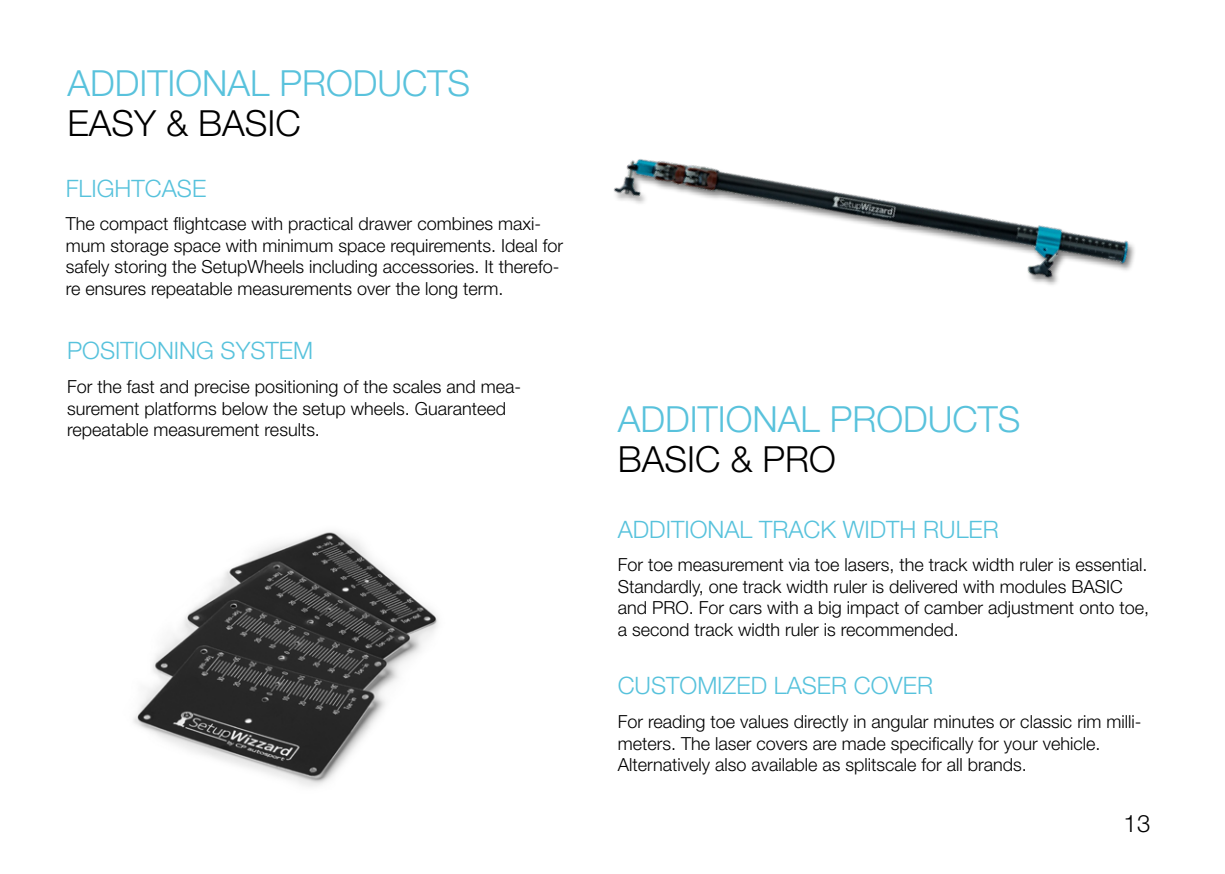
<style>
.page{position:relative;width:1225px;height:874px;background:#fff}
.page>*{position:absolute;margin:0;border:0;box-sizing:border-box;transform-origin:0 0}
.t1{font:300 36px "Helvetica Neue LT Std";color:#59c2dc}
.t2{font:300 36px "Helvetica Neue LT Std";color:#000}
.t3{font:300 24px "Helvetica Neue LT Std";color:#57c2dc}
.t4{font:300 24px "Helvetica Neue LT Std";color:#000}
.t5{font:300 18px/21.6px "Helvetica Neue LT Std";color:#000}
</style>
<div class="page">
<img style="left:133px;top:531px;width:305px;height:256px">
<img style="left:613px;top:159px;width:522px;height:126px">
<p class="t1" style="left:67px;top:61px;width:404px">ADDITIONAL PRODUCTS</p>
<p class="t2" style="left:67px;top:101px;width:235px">EASY &amp; BASIC</p>
<p class="t3" style="left:66px;top:173px;width:142px">FLIGHTCASE</p>
<p class="t5" style="left:66px;top:212px;width:499px">The compact flightcase with practical drawer combines maxi&shy;mum storage space with minimum space requirements. Ideal for safely storing the SetupWheels including accessories. It therefo&shy;re ensures repeatable measurements over the long term.</p>
<p class="t3" style="left:67px;top:336px;width:247px">POSITIONING SYSTEM</p>
<p class="t5" style="left:67px;top:375px;width:455px">For the fast and precise positioning of the scales and mea&shy;surement platforms below the setup wheels. Guaranteed repeatable measurement results.</p>
<p class="t1" style="left:618px;top:397px;width:404px">ADDITIONAL PRODUCTS</p>
<p class="t2" style="left:618px;top:437px;width:220px">BASIC &amp; PRO</p>
<p class="t3" style="left:618px;top:514px;width:382px">ADDITIONAL TRACK WIDTH RULER</p>
<p class="t5" style="left:618px;top:553px;width:533px">For toe measurement via toe lasers, the track width ruler is essential.<br>Standardly, one track width ruler is delivered with modules BASIC and PRO. For cars with a big impact of camber adjustment onto toe, a second track width ruler is recommended.</p>
<p class="t3" style="left:618px;top:670px;width:317px">CUSTOMIZED LASER COVER</p>
<p class="t5" style="left:618px;top:710px;width:525px">For reading toe values directly in angular minutes or classic rim milli&shy;meters. The laser covers are made specifically for your vehicle.</p>
<p class="t5" style="left:618px;top:753px;width:411px">Alternatively also available as splitscale for all brands.</p>
<h2 class="t4" style="left:1123px;top:807px;width:28px">13</h2>
</div>
